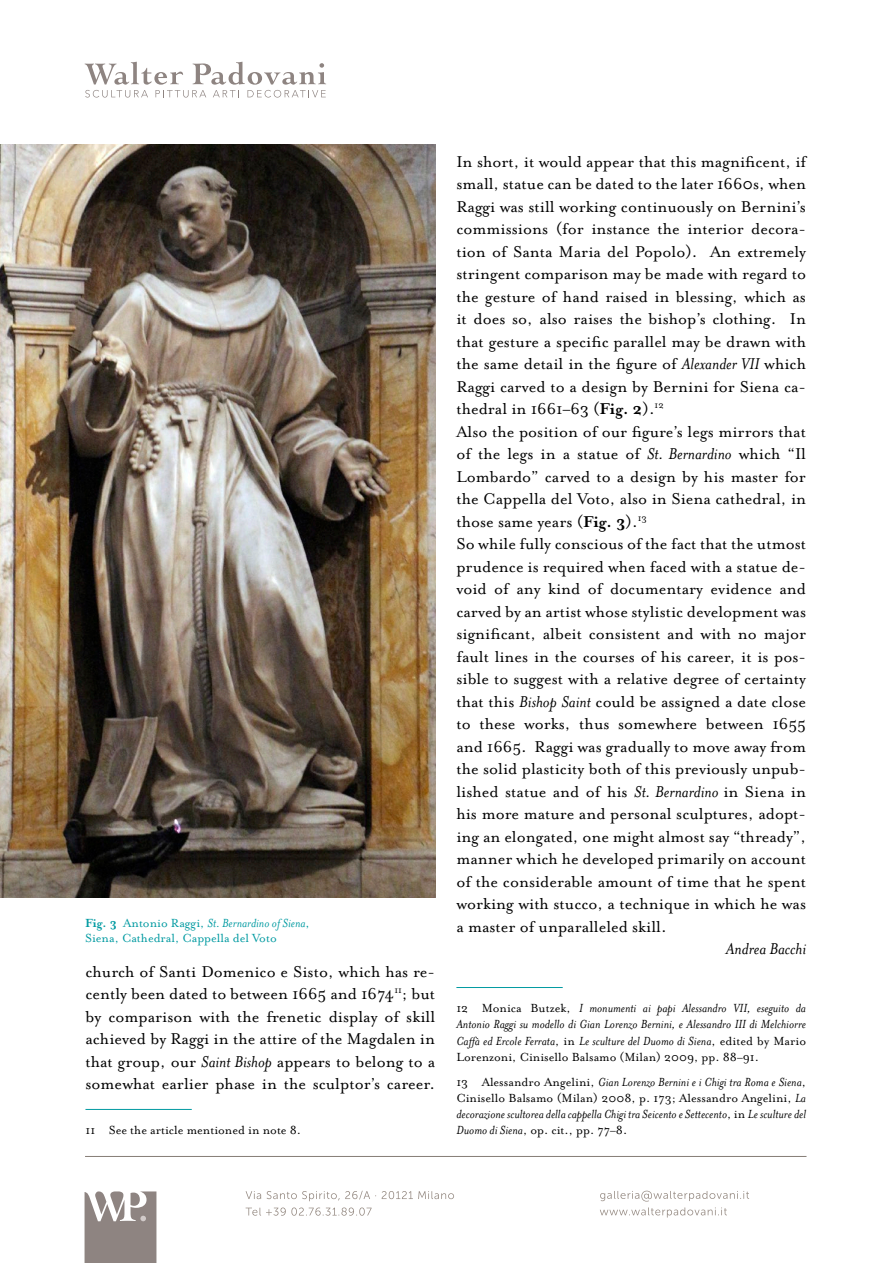
<style>
.page{position:relative;width:893px;height:1263px;background:#fff}
.page>*{position:absolute;margin:0;border:0;box-sizing:border-box;transform-origin:0 0}
.t1{font:18px/22.5px "Mrs Eaves OT";color:#000;text-align:justify}
.t2{font:italic 18px "Mrs Eaves OT";color:#000}
.t3{font:italic 13.5px/16.2px "Mrs Eaves OT";color:#000;text-align:justify}
.t4{font:italic 13.5px "Mrs Eaves OT";color:#009aa1}
.t5{font:13.5px "Mrs Eaves OT";color:#000}
.t6{font:13.5px "Mrs Eaves OT";color:#009aa1}
.s1{font-weight:700;font-style:normal}
.s2{font-style:normal}
.s3{font-style:italic}
.s4{font-weight:700}
</style>
<div class="page">
<svg style="left:85px;top:62px;width:241px;height:36px"></svg>
<hr style="left:85px;top:1156px;width:721px;height:1px;background:#857d76">
<svg style="left:246px;top:1207px;width:126px;height:9px"></svg>
<svg style="left:246px;top:1191px;width:208px;height:10px"></svg>
<svg style="left:600px;top:1207px;width:127px;height:10px"></svg>
<svg style="left:600px;top:1191px;width:149px;height:10px"></svg>
<svg style="left:85px;top:1191px;width:71px;height:72px;background:#9f9794"></svg>
<hr style="left:85px;top:1109px;width:107px;height:1px;background:#009aa1">
<hr style="left:456px;top:987px;width:107px;height:1px;background:#009aa1">
<img style="left:0;top:144px;width:436px;height:753px">
<p class="t4" style="left:85px;top:915px;width:226px"><span class="s1">Fig. 3</span> <span class="s2">Antonio Raggi,</span> St. Bernardino of Siena<span class="s2">,</span></p>
<p class="t6" style="left:85px;top:930px;width:193px">Siena, Cathedral, Cappella del Voto</p>
<p class="t1" style="left:85px;top:960px;width:351px">church of Santi Domenico e Sisto, which has re&shy;cently been dated to between 1665 and 1674<sup>11</sup>; but by comparison with the frenetic display of skill achieved by Raggi in the attire of the Magdalen in that group, our <span class="s3">Saint Bishop</span> appears to belong to a somewhat earlier phase in the sculptor’s career.</p>
<p class="t5" style="left:85px;top:1123px;width:217px">11 See the article mentioned in note 8.</p>
<p class="t1" style="left:456px;top:150px;width:351px">In short, it would appear that this magnificent, if small, statue can be dated to the later 1660s, when Raggi was still working continuously on Bernini’s commissions (for instance the interior decora&shy;tion of Santa Maria del Popolo). An extremely stringent comparison may be made with regard to the gesture of hand raised in blessing, which as it does so, also raises the bishop’s clothing. In that gesture a specific parallel may be drawn with the same detail in the figure of <span class="s3">Alexander VII</span> which Raggi carved to a design by Bernini for Siena ca&shy;thedral in 1661–63 (<span class="s4">Fig. 2</span>).<sup>12</sup></p>
<p class="t1" style="left:456px;top:420px;width:351px">Also the position of our figure’s legs mirrors that of the legs in a statue of <span class="s3">St. Bernardino</span> which “Il Lombardo” carved to a design by his master for the Cappella del Voto, also in Siena cathedral, in those same years (<span class="s4">Fig. 3</span>).<sup>13</sup></p>
<p class="t1" style="left:456px;top:533px;width:351px">So while fully conscious of the fact that the utmost prudence is required when faced with a statue de&shy;void of any kind of documentary evidence and carved by an artist whose stylistic development was significant, albeit consistent and with no major fault lines in the courses of his career, it is pos&shy;sible to suggest with a relative degree of certainty that this <span class="s3">Bishop Saint</span> could be assigned a date close to these works, thus somewhere between 1655 and 1665. Raggi was gradually to move away from the solid plasticity both of this previously unpub&shy;lished statue and of his <span class="s3">St. Bernardino</span> in Siena in his more mature and personal sculptures, adopt&shy;ing an elongated, one might almost say “thready”, manner which he developed primarily on account of the considerable amount of time that he spent working with stucco, a technique in which he was a master of unparalleled skill.</p>
<p class="t2" style="left:726px;top:939px;width:82px">Andrea Bacchi</p>
<p class="t3" style="left:456px;top:1000px;width:351px"><span class="s2">12 Monica Butzek,</span> I monumenti ai papi Alessandro VII, eseguito da Antonio Raggi su modello di Gian Lorenzo Bernini, e Alessandro III di Melchiorre Caffà ed Ercole Ferrata<span class="s2">, in</span> Le sculture del Duomo di Siena<span class="s2">, edited by Mario Lorenzoni, Cinisello Balsamo (Milan) 2009, pp. 88–91.</span></p>
<p class="t3" style="left:456px;top:1073px;width:351px"><span class="s2">13 Alessandro Angelini,</span> Gian Lorenzo Bernini e i Chigi tra Roma e Siena<span class="s2">, Cinisello Balsamo (Milan) 2008, p. 173; Alessandro Angelini,</span> La decorazione scultorea della cappella Chigi tra Seicento e Settecento<span class="s2">, in</span> Le sculture del Duomo di Siena<span class="s2">, op. cit., pp. 77–8.</span></p>
</div>
